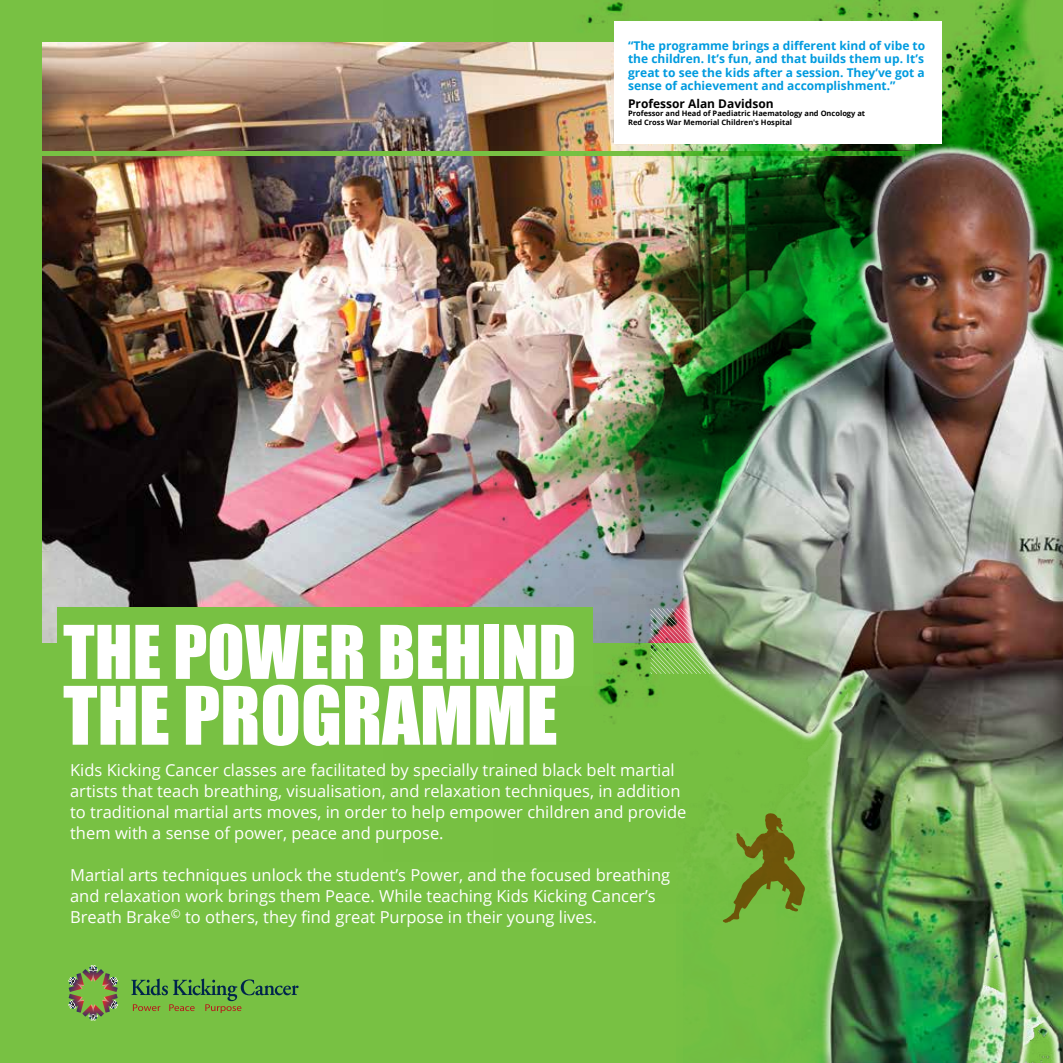
<style>
.page{position:relative;width:1063px;height:1063px;background:#78c143}
.page>*{position:absolute;margin:0;border:0;box-sizing:border-box;transform-origin:0 0}
.t1{font:74.4px "Impact";color:#fff}
.t2{font:68.4px "Impact";color:#fff}
.t3{font:16.5px/21px "Open Sans";color:#fff}
.t4{font:700 12px/13.5px "Open Sans";color:#009bdf;text-align:justify}
.t5{font:700 12px "Open Sans";color:#000}
.t6{font:700 7.5px/9px "Open Sans";color:#000}
</style>
<div class="page">
<img style="left:43px;top:43px;width:451px;height:599px">
<hr style="left:0;top:151px;width:915px;height:4px;background:#78c143">
<img style="left:494px;top:0;width:534px;height:724px">
<svg style="left:131px;top:979px;width:168px;height:34px"></svg>
<svg style="left:68px;top:965px;width:50px;height:55px"></svg>
<div style="left:57px;top:607px;width:536px;height:79px;background:#78c143"></div>
<img style="left:651px;top:608px;width:25px;height:66px">
<div style="left:614px;top:21px;width:328px;height:123px;background:#fff"></div>
<img style="left:683px;top:43px;width:380px;height:1020px">
<p class="t4" style="left:628px;top:38px;width:299px">“The programme brings a different kind of vibe to the children. It’s fun, and that builds them up. It’s great to see the kids after a session. They’ve got a sense of achievement and accomplishment.”</p>
<p class="t5" style="left:628px;top:95px;width:147px">Professor Alan Davidson</p>
<p class="t6" style="left:628px;top:108px;width:239px">Professor and Head of Paediatric Haematology and Oncology at<br>Red Cross War Memorial Children's Hospital</p>
<h2 class="t2" style="left:63px;top:599px;width:515px">THE POWER BEHIND</h2>
<h1 class="t1" style="left:63px;top:658px;width:496px">THE PROGRAMME</h1>
<p class="t3" style="left:70px;top:759px;width:618px">Kids Kicking Cancer classes are facilitated by specially trained black belt martial artists that teach breathing, visualisation, and relaxation techniques, in addition to traditional martial arts moves, in order to help empower children and provide them with a sense of power, peace and purpose.</p>
<p class="t3" style="left:70px;top:864px;width:602px">Martial arts techniques unlock the student’s Power, and the focused breathing and relaxation work brings them Peace. While teaching Kids Kicking Cancer’s<br>Breath Brake<sup>©</sup> to others, they find great Purpose in their young lives.</p>
</div>
